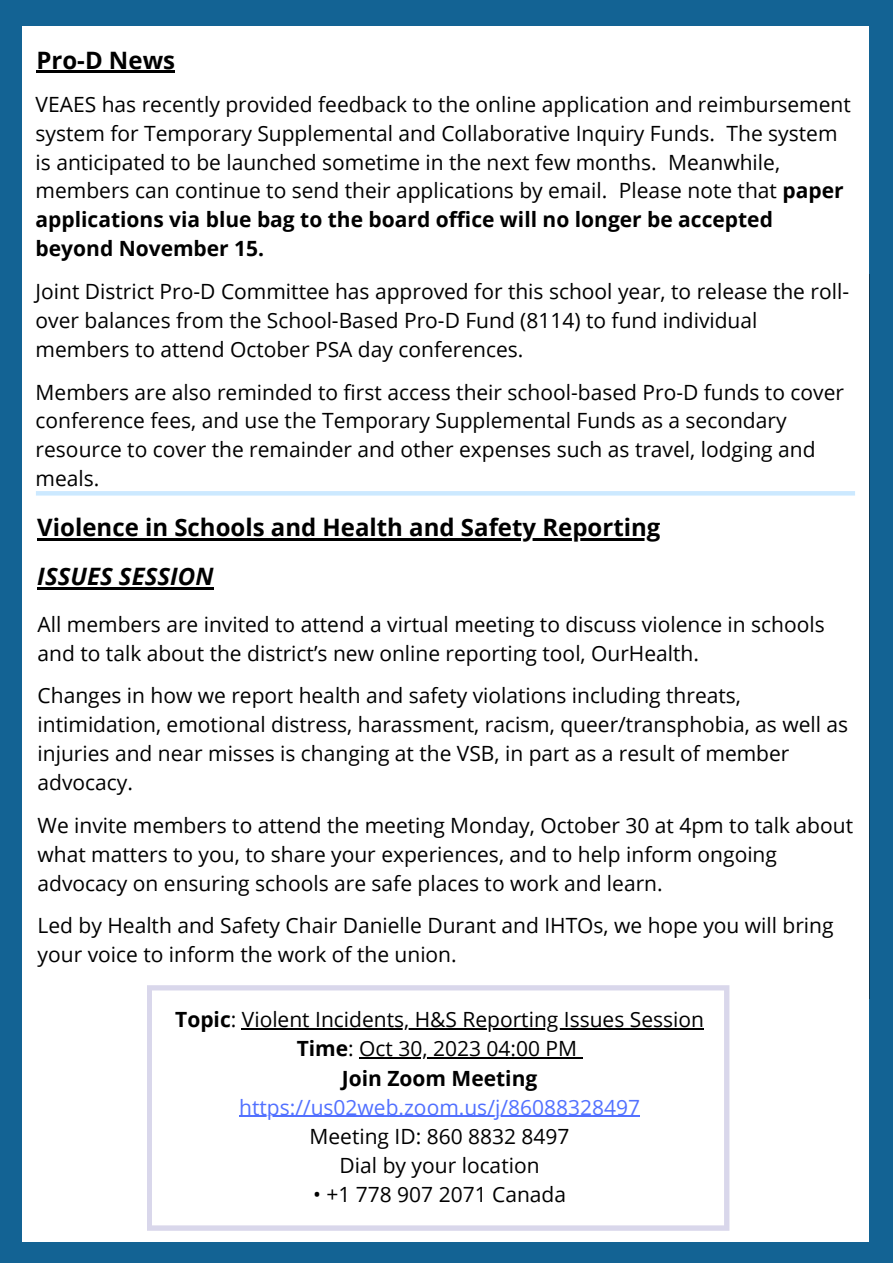
<style>
.page{position:relative;width:893px;height:1264px;background:#fff}
.page>*{position:absolute;margin:0;border:0;box-sizing:border-box;transform-origin:0 0}
.t1{font:700 24px "Open Sans";color:#000}
.t2{font:italic 700 24px "Open Sans";color:#000}
.t3{font:21px/28.8px "Open Sans";color:#000}
.t4{font:21px "Open Sans";color:#5271ff}
.t5{font:700 21px "Open Sans";color:#000}
.s1{font-weight:700}
</style>
<div class="page">
<div style="left:0;top:0;width:892px;height:1262px;background:#136394"></div>
<div style="left:22px;top:26px;width:847px;height:1215px;background:#fff"></div>
<hr style="left:36px;top:71px;width:139px;height:2px;background:#000">
<hr style="left:36px;top:491px;width:819px;height:4px;background:#cce9ff">
<hr style="left:37px;top:538px;width:623px;height:2px;background:#000">
<hr style="left:37px;top:587px;width:176px;height:2px;background:#000">
<svg style="left:147px;top:985px;width:582px;height:245px"></svg>
<hr style="left:242px;top:1028px;width:462px;height:1px;background:#000">
<hr style="left:359px;top:1057px;width:218px;height:1px;background:#000">
<hr style="left:239px;top:1115px;width:401px;height:1px;background:#5271ff">
<p class="t1" style="left:36px;top:43px;width:140px">Pro-D News</p>
<p class="t3" style="left:36px;top:89px;width:816px">VEAES has recently provided feedback to the online application and reimbursement system for Temporary Supplemental and Collaborative Inquiry Funds. The system is anticipated to be launched sometime in the next few months. Meanwhile, members can continue to send their applications by email. Please note that <span class="s1">paper applications via blue bag to the board office will no longer be accepted beyond November 15.</span></p>
<p class="t3" style="left:36px;top:276px;width:814px">Joint District Pro-D Committee has approved for this school year, to release the roll&shy;over balances from the School-Based Pro-D Fund (8114) to fund individual members to attend October PSA day conferences.</p>
<p class="t3" style="left:36px;top:377px;width:809px">Members are also reminded to first access their school-based Pro-D funds to cover conference fees, and use the Temporary Supplemental Funds as a secondary resource to cover the remainder and other expenses such as travel, lodging and meals.</p>
<p class="t1" style="left:37px;top:510px;width:624px">Violence in Schools and Health and Safety Reporting</p>
<p class="t2" style="left:37px;top:559px;width:177px">ISSUES SESSION</p>
<p class="t3" style="left:38px;top:609px;width:788px">All members are invited to attend a virtual meeting to discuss violence in schools and to talk about the district’s new online reporting tool, OurHealth.</p>
<p class="t3" style="left:38px;top:681px;width:812px">Changes in how we report health and safety violations including threats, intimidation, emotional distress, harassment, racism, queer/transphobia, as well as injuries and near misses is changing at the VSB, in part as a result of member advocacy.</p>
<p class="t3" style="left:38px;top:810px;width:816px">We invite members to attend the meeting Monday, October 30 at 4pm to talk about what matters to you, to share your experiences, and to help inform ongoing advocacy on ensuring schools are safe places to work and learn.</p>
<p class="t3" style="left:38px;top:910px;width:797px">Led by Health and Safety Chair Danielle Durant and IHTOs, we hope you will bring your voice to inform the work of the union.</p>
<p class="t3" style="left:175px;top:1004px;width:530px"><span class="s1">Topic</span>: Violent Incidents, H&amp;S Reporting Issues Session</p>
<p class="t3" style="left:296px;top:1033px;width:282px"><span class="s1">Time</span>: Oct 30, 2023 04:00 PM</p>
<p class="t5" style="left:342px;top:1063px;width:197px">Join Zoom Meeting</p>
<p class="t4" style="left:239px;top:1092px;width:402px">https://us02web.zoom.us/j/86088328497</p>
<p class="t3" style="left:309px;top:1121px;width:261px">Meeting ID: 860 8832 8497</p>
<p class="t3" style="left:339px;top:1150px;width:201px">Dial by your location</p>
<p class="t3" style="left:313px;top:1179px;width:254px">• +1 778 907 2071 Canada</p>
</div>
